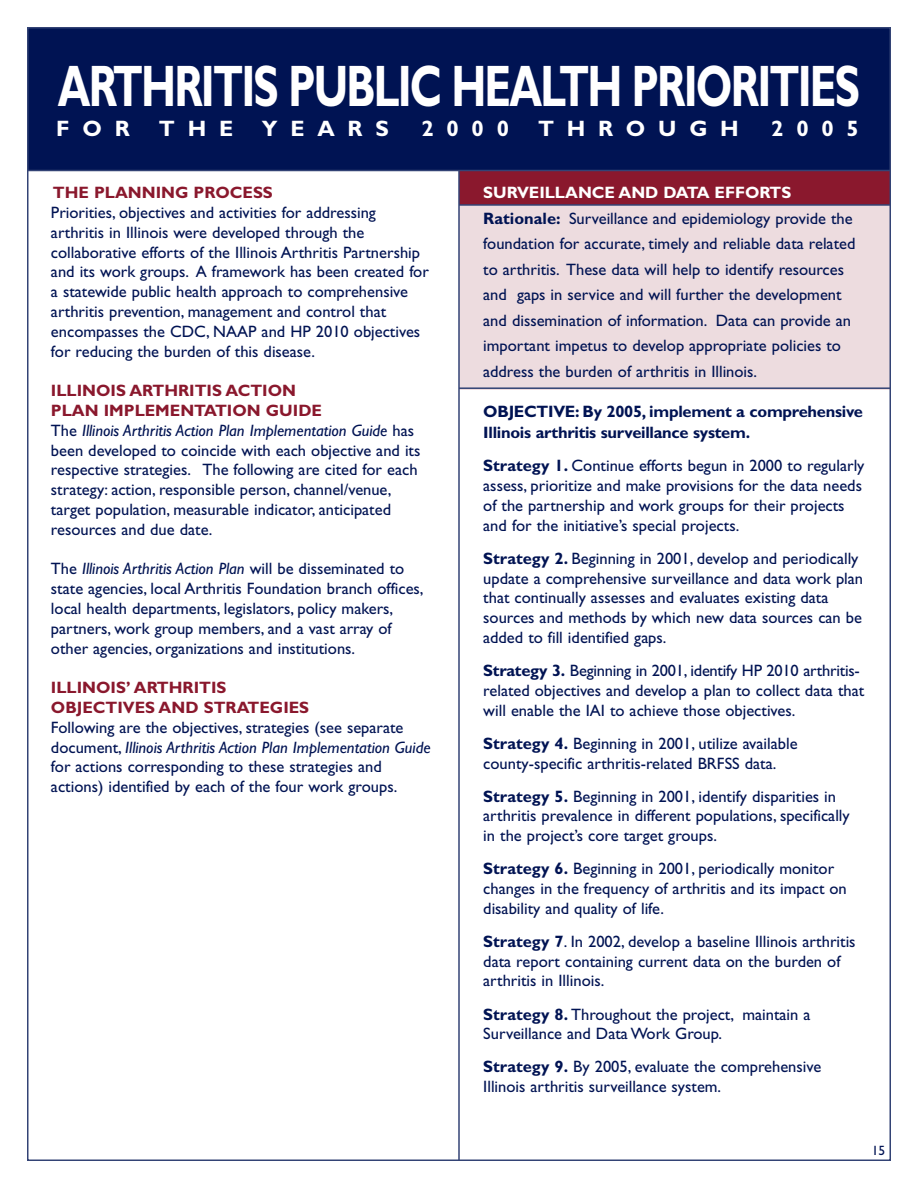
<style>
.page{position:relative;width:918px;height:1188px;background:#fff}
.page>*{position:absolute;margin:0;border:0;box-sizing:border-box;transform-origin:0 0}
.t1{font:700 58.8px "Gill Sans";letter-spacing:-.045em;color:#fff;scale:.71 1}
.t2{font:700 22.35px "Gill Sans";letter-spacing:.575em;color:#fff}
.t3{font:16.5px/19.8px "Gill Sans";color:#001353}
.t4{font:700 16.5px/21px "Gill Sans";letter-spacing:-.015em;color:#001353}
.t5{font:700 16.5px/19.8px "Gill Sans";color:#8a182d}
.t6{font:13.5px "Gill Sans";color:#001353}
.s1{font-weight:700;color:#8a182d}
.s2{font-style:italic}
.s3{font-weight:700;color:#fff}
.s4{font-weight:700}
</style>
<div class="page">
<div style="left:27px;top:27px;width:864px;height:143px;background:#001353"></div>
<div style="left:459px;top:170px;width:432px;height:219px;background:#eddcdf"></div>
<div style="left:459px;top:171px;width:432px;height:34px;background:#8a182d"></div>
<hr style="left:27px;top:170px;width:864px;height:1px;background:#334375">
<hr style="left:458px;top:171px;width:2px;height:990px;background:#334375">
<hr style="left:459px;top:387px;width:432px;height:2px;background:#334375">
<hr style="left:459px;top:204px;width:432px;height:2px;background:#334375">
<h1 class="t1" style="left:58px;top:66px;width:1131px">ARTHRITIS PUBLIC HEALTH PRIORITIES</h1>
<h2 class="t2" style="left:56px;top:121px;width:75px">FOR</h2>
<h2 class="t2" style="left:159px;top:121px;width:76px">THE</h2>
<h2 class="t2" style="left:262px;top:121px;width:129px">YEARS</h2>
<h2 class="t2" style="left:421px;top:121px;width:89px">2000</h2>
<h2 class="t2" style="left:538px;top:121px;width:202px">THROUGH</h2>
<h2 class="t2" style="left:771px;top:121px;width:89px">2005</h2>
<p class="t5" style="left:53px;top:185px;width:221px">THE PLANNING PROCESS</p>
<p class="t3" style="left:51px;top:204px;width:379px">Priorities, objectives and activities for addressing arthritis in Illinois were developed through the collaborative efforts of the Illinois Arthritis Partnership and its work groups. A framework has been created for a statewide public health approach to comprehensive arthritis prevention, management and control that encompasses the CDC, NAAP and HP 2010 objectives for reducing the burden of this disease.</p>
<p class="t3" style="left:51px;top:383px;width:371px"><span class="s1">ILLINOIS ARTHRITIS ACTION<br>PLAN IMPLEMENTATION GUIDE<br></span>The <span class="s2">Illinois Arthritis Action Plan Implementation Guide</span> has been developed to coincide with each objective and its respective strategies. The following are cited for each strategy: action, responsible person, channel/venue, target population, measurable indicator, anticipated resources and due date.</p>
<p class="t3" style="left:51px;top:561px;width:374px">The <span class="s2">Illinois Arthritis Action Plan</span> will be disseminated to state agencies, local Arthritis Foundation branch offices, local health departments, legislators, policy makers, partners, work group members, and a vast array of other agencies, organizations and institutions.</p>
<p class="t5" style="left:51px;top:680px;width:260px">ILLINOIS’ ARTHRITIS<br>OBJECTIVES AND STRATEGIES</p>
<p class="t3" style="left:51px;top:719px;width:381px">Following are the objectives, strategies (see separate document, <span class="s2">Illinois Arthritis Action Plan Implementation Guide </span>for actions corresponding to these strategies and actions) identified by each of the four work groups.</p>
<p class="t3" style="left:483px;top:182px;width:374px;line-height:25.5px"><span class="s3">SURVEILLANCE AND DATA EFFORTS </span><span class="s4">Rationale:</span> Surveillance and epidemiology provide the foundation for accurate, timely and reliable data related to arthritis. These data will help to identify resources and gaps in service and will further the development and dissemination of information. Data can provide an important impetus to develop appropriate policies to address the burden of arthritis in Illinois.</p>
<p class="t4" style="left:483px;top:403px;width:381px">OBJECTIVE: By 2005, implement a comprehensive<br>Illinois arthritis surveillance system.</p>
<p class="t3" style="left:483px;top:458px;width:383px"><span class="s4">Strategy 1.</span> Continue efforts begun in 2000 to regularly assess, prioritize and make provisions for the data needs of the partnership and work groups for their projects and for the initiative’s special projects.</p>
<p class="t3" style="left:483px;top:550px;width:381px"><span class="s4">Strategy 2.</span> Beginning in 2001, develop and periodically update a comprehensive surveillance and data work plan that continually assesses and evaluates existing data sources and methods by which new data sources can be added to fill identified gaps.</p>
<p class="t3" style="left:483px;top:662px;width:383px"><span class="s4">Strategy 3.</span> Beginning in 2001, identify HP 2010 arthritis&shy;related objectives and develop a plan to collect data that will enable the IAI to achieve those objectives.</p>
<p class="t3" style="left:483px;top:735px;width:316px"><span class="s4">Strategy 4.</span> Beginning in 2001, utilize available county-specific arthritis-related BRFSS data.</p>
<p class="t3" style="left:483px;top:788px;width:368px"><span class="s4">Strategy 5.</span> Beginning in 2001, identify disparities in arthritis prevalence in different populations, specifically in the project’s core target groups.</p>
<p class="t3" style="left:483px;top:861px;width:365px"><span class="s4">Strategy 6.</span> Beginning in 2001, periodically monitor changes in the frequency of arthritis and its impact on disability and quality of life.</p>
<p class="t3" style="left:483px;top:933px;width:374px"><span class="s4">Strategy 7</span>. In 2002, develop a baseline Illinois arthritis data report containing current data on the burden of arthritis in Illinois.</p>
<p class="t3" style="left:483px;top:1006px;width:329px"><span class="s4">Strategy 8.</span> Throughout the project, maintain a<br>Surveillance and Data Work Group.</p>
<p class="t3" style="left:483px;top:1059px;width:340px"><span class="s4">Strategy 9.</span> By 2005, evaluate the comprehensive<br>Illinois arthritis surveillance system.</p>
<p class="t6" style="left:872px;top:1146px;width:15px">15</p>
</div>
